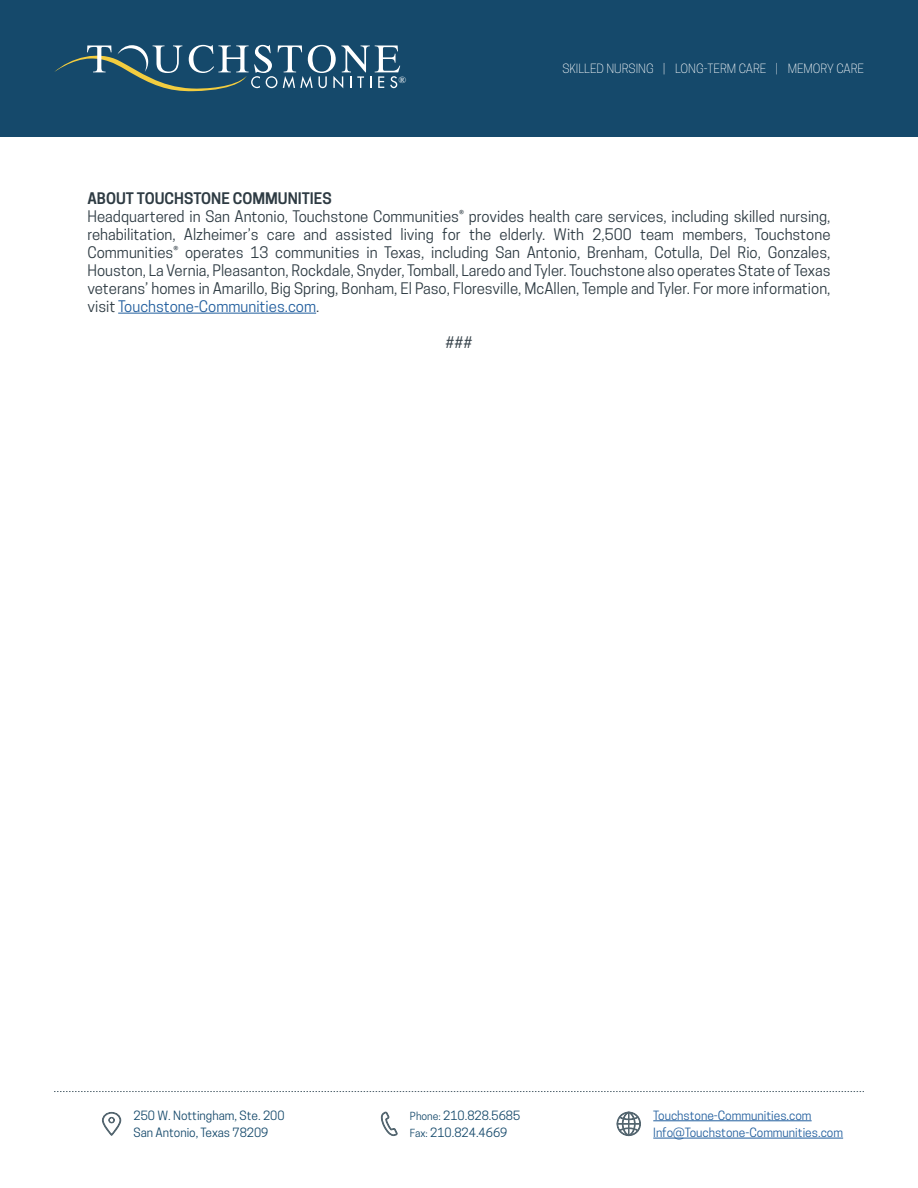
<style>
.page{position:relative;width:918px;height:1188px;background:#fff}
.page>*{position:absolute;margin:0;border:0;box-sizing:border-box;transform-origin:0 0}
.t1{font:15px/18px "Cooper Hewitt";color:#2e3b43;text-align:justify}
.t2{font:600 15px "Cooper Hewitt";color:#2e3b43}
.t3{font:12px/17.2px "Cooper Hewitt";color:#15496b}
.t4{font:12px/17.2px "Cooper Hewitt";color:#215e9e}
.t5{font:300 12px "Cooper Hewitt";color:#fff}
.t6{font:italic 9.45px "Times New Roman";color:#fff;scale:1.08 1}
.s1{color:#f1f1f2}
.s2{color:#215e9e}
.s3{font-size:10.5px}
</style>
<div class="page">
<div style="left:0;top:0;width:918px;height:136px;background:#15496b"></div>
<svg style="left:54px;top:45px;width:346px;height:46px"></svg>
<svg style="left:54px;top:1091px;width:810px;height:1px"></svg>
<hr style="left:118px;top:313px;width:198px;height:1px;background:#215e9e">
<svg style="left:381px;top:1111px;width:17px;height:25px"></svg>
<hr style="left:653px;top:1121px;width:159px;height:1px;background:#215e9e">
<hr style="left:653px;top:1138px;width:190px;height:1px;background:#215e9e">
<svg style="left:616px;top:1111px;width:25px;height:25px"></svg>
<svg style="left:102px;top:1112px;width:20px;height:24px"></svg>
<p class="t6" style="left:398px;top:73px;width:9px">®</p>
<p class="t5" style="left:562px;top:61px;width:303px">SKILLED NURSING <span class="s1">|</span> LONG-TERM CARE <span class="s1">|</span> MEMORY CARE</p>
<p class="t2" style="left:87px;top:189px;width:246px">ABOUT TOUCHSTONE COMMUNITIES</p>
<p class="t1" style="left:87px;top:207px;width:745px">Headquartered in San Antonio, Touchstone Communities® provides health care services, including skilled nursing, rehabilitation, Alzheimer’s care and assisted living for the elderly. With 2,500 team members, Touchstone Communities® operates 13 communities in Texas, including San Antonio, Brenham, Cotulla, Del Rio, Gonzales, Houston, La Vernia, Pleasanton, Rockdale, Snyder, Tomball, Laredo and Tyler. Touchstone also operates State of Texas veterans’ homes in Amarillo, Big Spring, Bonham, El Paso, Floresville, McAllen, Temple and Tyler. For more information, visit <span class="s2">Touchstone-Communities.com</span>.</p>
<p class="t1" style="left:446px;top:333px;width:28px">###</p>
<p class="t3" style="left:134px;top:1107px;width:153px">250 W. Nottingham, Ste. 200<br>San Antonio, Texas 78209</p>
<p class="t3" style="left:410px;top:1107px;width:112px"><span class="s3">Phone:</span> 210.828.5685<br><span class="s3">Fax:</span> 210.824.4669</p>
<p class="t4" style="left:653px;top:1107px;width:191px">Touchstone-Communities.com<br>Info@Touchstone-Communities.com</p>
</div>
